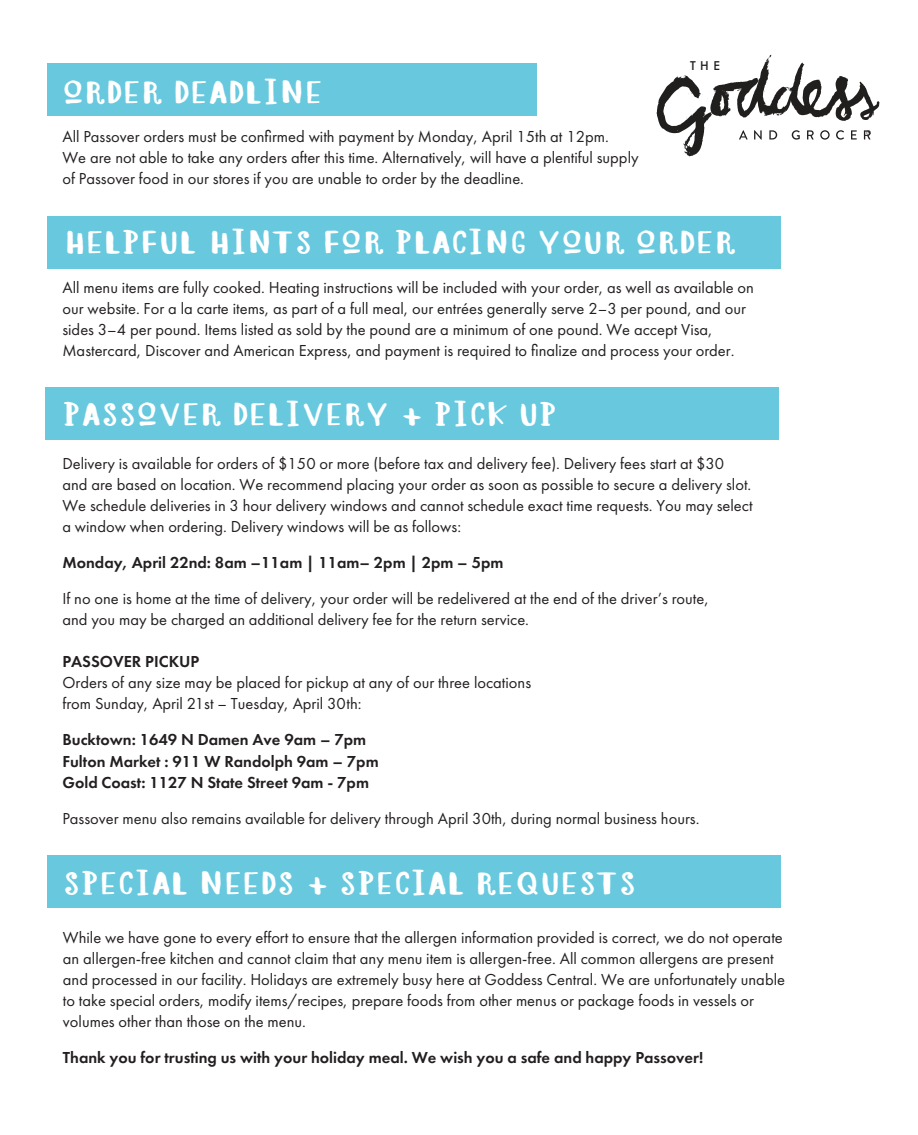
<style>
.page{position:relative;width:918px;height:1135px;background:#fff}
.page>*{position:absolute;margin:0;border:0;box-sizing:border-box;transform-origin:0 0}
.t1{font:700 32.85px "Goddess Font Bold V1";color:#fff;scale:1.04 1}
.t2{font:16.5px/21px "Futura PT";color:#231f20}
.t3{font:600 16.5px/21px "Futura PT";color:#231f20}
.t4{font:500 13.2px "Futura PT";color:#231f20}
</style>
<div class="page">
<div style="left:47px;top:63px;width:490px;height:52px;background:#68c9de"></div>
<div style="left:47px;top:855px;width:734px;height:53px;background:#68c9de"></div>
<div style="left:47px;top:216px;width:734px;height:53px;background:#68c9de"></div>
<div style="left:46px;top:387px;width:733px;height:53px;background:#68c9de"></div>
<svg style="left:657px;top:55px;width:223px;height:101px"></svg>
<h1 class="t1" style="left:62px;top:77px;width:252px">ORDER DEADLINE</h1>
<p class="t2" style="left:62px;top:126px;width:578px">All Passover orders must be confirmed with payment by Monday, April 15th at 12pm.<br>We are not able to take any orders after this time. Alternatively, will have a plentiful supply of Passover food in our stores if you are unable to order by the deadline.</p>
<p class="t4" style="left:690px;top:57px;width:31px">THE</p>
<h1 class="t1" style="left:62px;top:228px;width:649px">HELPFUL HINTS FOR PLACING YOUR ORDER</h1>
<p class="t2" style="left:62px;top:277px;width:693px">All menu items are fully cooked. Heating instructions will be included with your order, as well as available on our website. For a la carte items, as part of a full meal, our entrées generally serve 2–3 per pound, and our sides 3–4 per pound. Items listed as sold by the pound are a minimum of one pound. We accept Visa, Mastercard, Discover and American Express, and payment is required to finalize and process your order.</p>
<h1 class="t1" style="left:62px;top:400px;width:478px">PASSOVER DELIVERY + PICK UP</h1>
<p class="t2" style="left:62px;top:453px;width:692px">Delivery is available for orders of $150 or more (before tax and delivery fee). Delivery fees start at $30 and are based on location. We recommend placing your order as soon as possible to secure a delivery slot.<br>We schedule deliveries in 3 hour delivery windows and cannot schedule exact time requests. You may select a window when ordering. Delivery windows will be as follows:</p>
<p class="t3" style="left:62px;top:552px;width:443px">Monday, April 22nd: 8am –11am | 11am– 2pm | 2pm – 5pm</p>
<p class="t2" style="left:62px;top:588px;width:648px">If no one is home at the time of delivery, your order will be redelivered at the end of the driver’s route, and you may be charged an additional delivery fee for the return service.</p>
<p class="t3" style="left:62px;top:651px;width:138px">PASSOVER PICKUP</p>
<p class="t2" style="left:62px;top:672px;width:470px">Orders of any size may be placed for pickup at any of our three locations from Sunday, April 21st – Tuesday, April 30th:</p>
<p class="t3" style="left:62px;top:729px;width:318px">Bucktown: 1649 N Damen Ave 9am – 7pm<br>Fulton Market : 911 W Randolph 9am – 7pm<br>Gold Coast: 1127 N State Street 9am - 7pm</p>
<p class="t2" style="left:62px;top:807px;width:639px">Passover menu also remains available for delivery through April 30th, during normal business hours.</p>
<h1 class="t1" style="left:63px;top:868px;width:553px">SPECIAL NEEDS + SPECIAL REQUESTS</h1>
<p class="t2" style="left:63px;top:926px;width:724px">While we have gone to every effort to ensure that the allergen information provided is correct, we do not operate an allergen-free kitchen and cannot claim that any menu item is allergen-free. All common allergens are present and processed in our facility. Holidays are extremely busy here at Goddess Central. We are unfortunately unable to take special orders, modify items/recipes, prepare foods from other menus or package foods in vessels or volumes other than those on the menu.</p>
<p class="t3" style="left:63px;top:1046px;width:642px">Thank you for trusting us with your holiday meal. We wish you a safe and happy Passover!</p>
</div>
